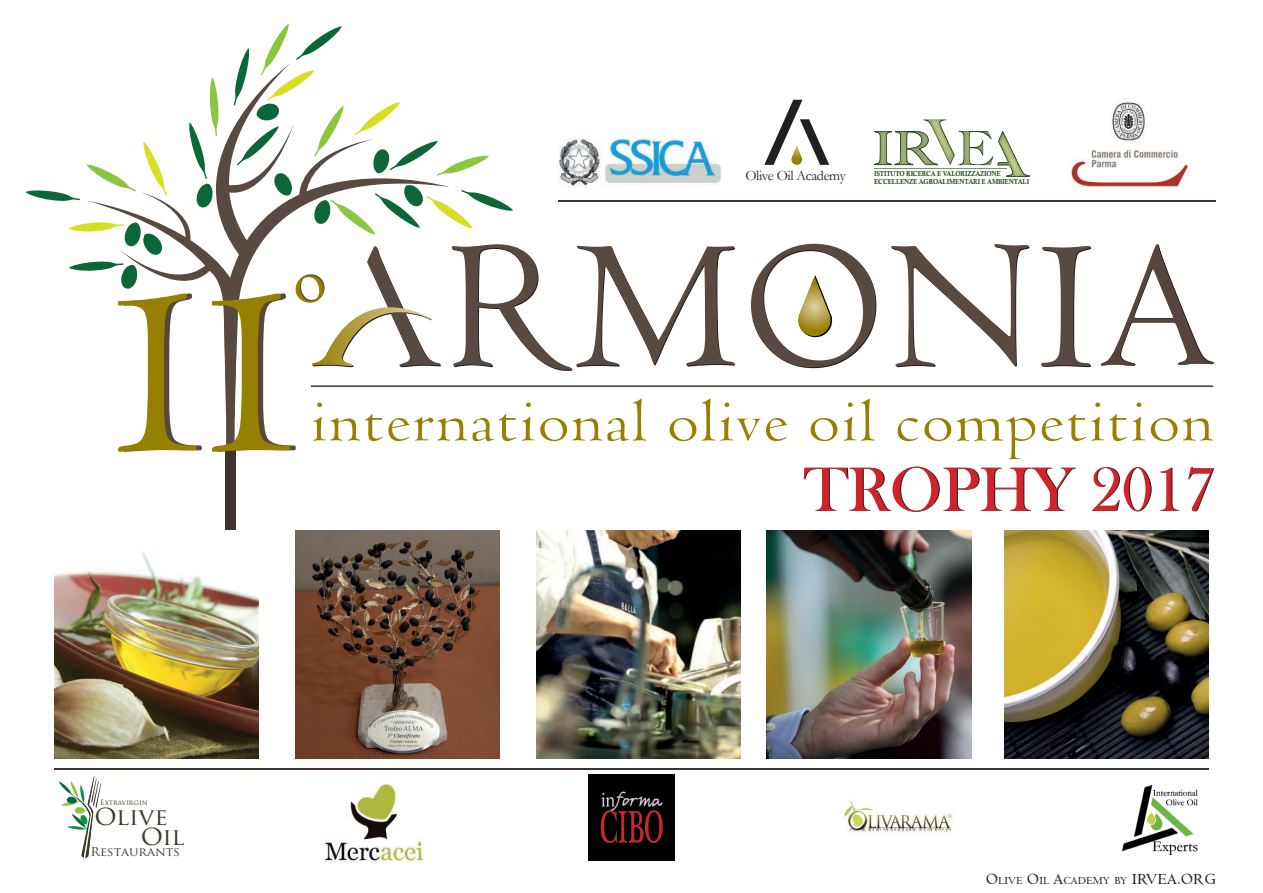
<style>
.page{position:relative;width:1263px;height:893px;background:#fff}
.page>*{position:absolute;margin:0;border:0;box-sizing:border-box;transform-origin:0 0}
.t1{font:64.5px "Bask Old Face";color:#231f20}
.t2{font:62.1px "Venetian 301 BT";color:#968000;scale:1.13 1}
.t3{font:22.95px "Trajan Pro";letter-spacing:-.01em;color:#333b25;scale:1.07 1}
.t4{font:14.25px "Garamond";letter-spacing:-.025em;color:#231f20}
.t5{font:12px "Trajan Pro";color:#333b25;scale:1.07 1}
.t6{font:600 11.55px "Venetian 301 BT";color:#231f20}
.t7{font:7.35px/7.9px "Calis MT Bol";letter-spacing:-.025em;color:#264917;scale:.88 1}
.t8{font:7.05px "Trajan Pro";color:#333b25}
.s1{font-size:16.5px}
</style>
<div class="page">
<img style="left:324px;top:783px;width:100px;height:80px">
<div style="left:225px;top:446px;width:10px;height:204px;background:#3e332e"></div>
<img style="left:588px;top:775px;width:86px;height:85px">
<img style="left:843px;top:794px;width:110px;height:39px">
<img style="left:874px;top:131px;width:18px;height:34px">
<img style="left:894px;top:131px;width:29px;height:34px">
<img style="left:997px;top:131px;width:33px;height:46px">
<hr style="left:874px;top:169px;width:132px;height:1px;background:#789569">
<img style="left:558px;top:139px;width:163px;height:47px">
<svg style="left:87px;top:101px;width:363px;height:287px"></svg>
<svg style="left:143px;top:142px;width:24px;height:54px"></svg>
<svg style="left:87px;top:163px;width:49px;height:29px"></svg>
<svg style="left:26px;top:190px;width:54px;height:11px"></svg>
<svg style="left:273px;top:172px;width:19px;height:24px"></svg>
<svg style="left:189px;top:77px;width:29px;height:132px"></svg>
<svg style="left:69px;top:222px;width:94px;height:34px"></svg>
<svg style="left:354px;top:102px;width:135px;height:74px"></svg>
<svg style="left:234px;top:24px;width:111px;height:141px"></svg>
<svg style="left:313px;top:185px;width:200px;height:50px"></svg>
<svg style="left:452px;top:244px;width:283px;height:127px"></svg>
<svg style="left:891px;top:244px;width:138px;height:123px"></svg>
<svg style="left:1041px;top:246px;width:50px;height:121px"></svg>
<svg style="left:751px;top:244px;width:125px;height:124px"></svg>
<svg style="left:1101px;top:244px;width:113px;height:122px"></svg>
<hr style="left:311px;top:385px;width:902px;height:2px;background:#594a41">
<img style="left:54px;top:530px;width:205px;height:229px">
<img style="left:1004px;top:530px;width:205px;height:229px">
<img style="left:536px;top:530px;width:205px;height:229px">
<img style="left:767px;top:530px;width:204px;height:229px">
<img style="left:295px;top:530px;width:205px;height:229px">
<svg style="left:764px;top:100px;width:65px;height:65px"></svg>
<img style="left:791px;top:145px;width:11px;height:20px">
<img style="left:1123px;top:786px;width:75px;height:68px">
<img style="left:1070px;top:102px;width:118px;height:85px">
<hr style="left:558px;top:200px;width:657px;height:2px;background:#3e332e">
<svg style="left:59px;top:776px;width:42px;height:83px"></svg>
<hr style="left:54px;top:768px;width:1155px;height:1px;background:#3e332e">
<svg style="left:69px;top:262px;width:133px;height:190px"></svg>
<svg style="left:212px;top:246px;width:229px;height:206px"></svg>
<img style="left:923px;top:119px;width:70px;height:46px">
<p class="t8" style="left:100px;top:798px;width:49px">Extravirgin</p>
<h3 class="t3" style="left:94px;top:802px;width:70px">Olive</h3>
<h3 class="t5" style="left:91px;top:844px;width:85px">Restaurants</h3>
<h3 class="t3" style="left:141px;top:822px;width:42px">Oil</h3>
<h3 class="t4" style="left:745px;top:167px;width:102px">Olive Oil Academy</h3>
<p class="t7" style="left:874px;top:170px;width:178px">ISTITUTO RICERCA E VALORIZZAZIONE<br>ECCELLENZE AGROALIMENTARI E AMBIENTALI</p>
<h2 class="t2" style="left:310px;top:386px;width:802px">international olive oil competition</h2>
<h1 class="t1" style="left:804px;top:454px;width:415px">TROPHY 2017</h1>
<h3 class="t6" style="left:986px;top:874px;width:232px"><span class="s1">O</span>LIVE <span class="s1">O</span>IL <span class="s1">A</span>CADEMY BY <span class="s1">IRVEA.ORG</span></h3>
</div>
